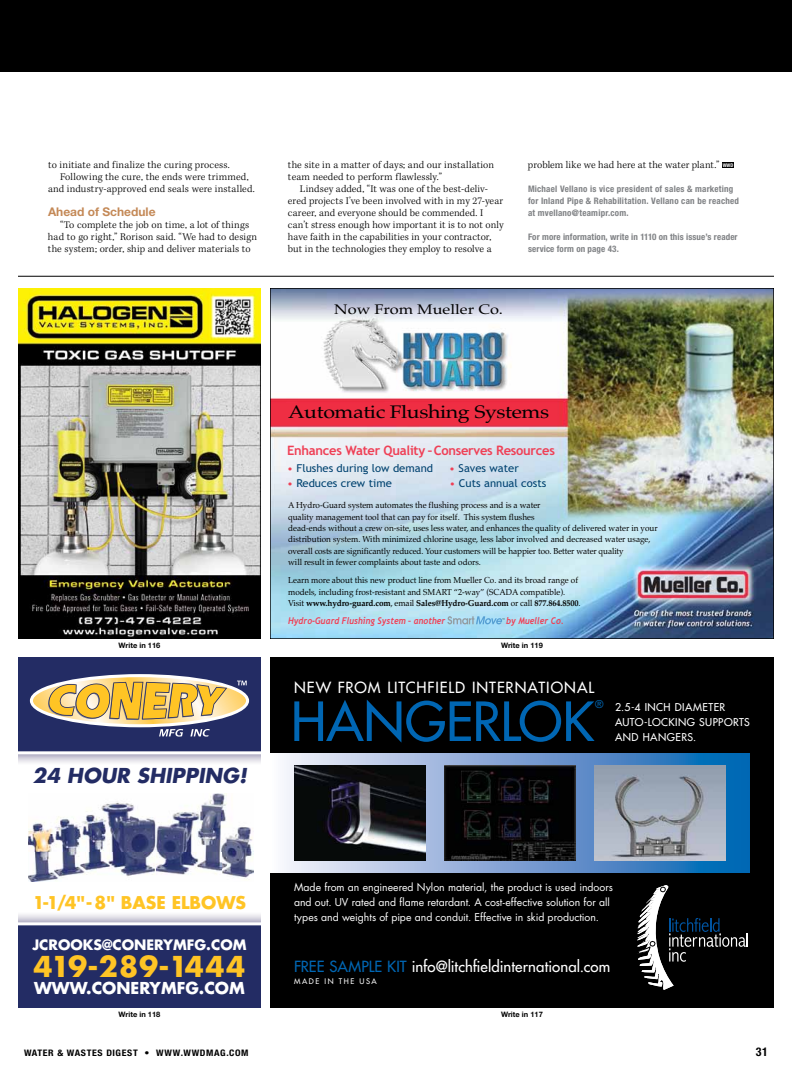
<style>
.page{position:relative;width:792px;height:1080px;background:#fff}
.page>*{position:absolute;margin:0;border:0;box-sizing:border-box;transform-origin:0 0}
.t1{font:500 52.5px "Futura Std";color:#0066b3}
.t2{font:700 28px "Futura";letter-spacing:.03em;color:#ffc425}
.t3{font:italic 700 20px "Futura";color:#232c64}
.t4{font:18.1px "Palatino";letter-spacing:-.02em;color:#000;scale:1.18 1}
.t5{font:700 17.1px "Futura";color:#ffc425}
.t6{font:700 16px "Futura";color:#fff}
.t7{font:500 15px "Futura Std";color:#fff}
.t8{font:500 15px "Futura Std";letter-spacing:.05em;color:#fff}
.t9{font:700 14px "Futura";color:#fff}
.t10{font:13.8px "Palatino";color:#000;scale:1.18 1}
.t11{font:700 13px "Trebuchet MS";letter-spacing:-.02em;color:#ef4056}
.t12{font:700 12px "Helvetica Neue LT Std";color:#c48957}
.t13{font:700 condensed 12px "Helvetica Neue LT Std";color:#000}
.t14{font:10.8px "Trebuchet MS";color:#004270;scale:1.04 1}
.t15{font:300 10.5px/12px "Kepler Std";letter-spacing:.015em;color:#000}
.t16{font:10.5px/15px "Futura Std";color:#fff}
.t17{font:500 10.5px/15px "Futura Std";letter-spacing:.045em;color:#fff}
.t18{font:italic 700 9.4px "Trebuchet";color:#ef4056;scale:.9 1}
.t19{font:700 condensed 9px/12px "Helvetica Neue LT Std";letter-spacing:.02em;color:#808285}
.t20{font:700 condensed 9px "Helvetica Neue LT Std";letter-spacing:.065em;color:#000;scale:1.1 1}
.t21{font:8.7px/11.4px "Palatino";color:#000;scale:.95 1}
.t22{font:700 7.5px "Helvetica Neue LT Std";color:#000}
.t23{font:500 7.5px "Futura Std";letter-spacing:.205em;color:#fff}
.s1{font-family:"Helvetica Neue LT Std";font-weight:700;font-stretch:condensed;font-size:5px;color:#fff}
.s2{color:#ef4056}
.s3{font-weight:700}
.s4{color:#0066b3}
</style>
<div class="page">
<div style="left:0;top:0;width:792px;height:72px;background:#000"></div>
<div style="left:722px;top:162px;width:12px;height:6px;background:#000"></div>
<div style="left:270px;top:657px;width:504px;height:351px;background:#000"></div>
<svg style="left:270px;top:753px;width:480px;height:120px;background:#7ea8d6"></svg>
<img style="left:444px;top:765px;width:132px;height:96px">
<img style="left:294px;top:765px;width:132px;height:96px">
<img style="left:594px;top:765px;width:132px;height:96px">
<svg style="left:637px;top:885px;width:111px;height:105px"></svg>
<hr style="left:18px;top:276px;width:756px;height:1px;background:#000">
<div style="left:18px;top:922px;width:243px;height:86px;background:#232c64"></div>
<svg style="left:18px;top:657px;width:243px;height:99px;background:#797273"></svg>
<img style="left:28px;top:794px;width:226px;height:87px">
<img style="left:272px;top:290px;width:500px;height:347px">
<svg style="left:447px;top:616px;width:58px;height:8px"></svg>
<img style="left:18px;top:288px;width:243px;height:351px">
<p class="t15" style="left:48px;top:159px;width:183px">to initiate and finalize the curing process.</p>
<p class="t15" style="left:60px;top:171px;width:190px">Following the cure, the ends were trimmed,</p>
<p class="t15" style="left:48px;top:183px;width:208px">and industry-approved end seals were installed.</p>
<h3 class="t12" style="left:48px;top:204px;width:109px">Ahead of Schedule</h3>
<p class="t15" style="left:48px;top:219px;width:211px;text-indent:12px">“To complete the job on time, a lot of things had to go right,” Rorison said. “We had to design the system; order, ship and deliver materials to</p>
<p class="t15" style="left:288px;top:159px;width:208px">the site in a matter of days; and our installation team needed to perform flawlessly.”</p>
<p class="t15" style="left:288px;top:183px;width:217px;text-indent:12px">Lindsey added, “It was one of the best-deliv&shy;ered projects I’ve been involved with in my 27-year career, and everyone should be commended. I can’t stress enough how important it is to not only have faith in the capabilities in your contractor, but in the technologies they employ to resolve a</p>
<h3 class="t10" style="left:334px;top:298px;width:145px">Now From Mueller Co.</h3>
<p class="t15" style="left:528px;top:159px;width:207px">problem like we had here at the water plant.” <span class="s1">WWD</span></p>
<p class="t19" style="left:528px;top:183px;width:213px">Michael Vellano is vice president of sales &amp; marketing for Inland Pipe &amp; Rehabilitation. Vellano can be reached at mvellano@teamipr.com.</p>
<p class="t19" style="left:528px;top:231px;width:211px">For more information, write in 1110 on this issue’s reader service form on page 43.</p>
<h3 class="t4" style="left:288px;top:397px;width:223px">Automatic Flushing Systems</h3>
<h3 class="t11" style="left:287px;top:443px;width:269px">Enhances Water Quality –Conserves Resources</h3>
<p class="t14" style="left:287px;top:462px;width:142px"><span class="s2">•</span> Flushes during low demand</p>
<p class="t14" style="left:449px;top:462px;width:68px"><span class="s2">•</span> Saves water</p>
<p class="t14" style="left:287px;top:477px;width:102px"><span class="s2">•</span> Reduces crew time</p>
<p class="t14" style="left:450px;top:477px;width:95px"><span class="s2">•</span> Cuts annual costs</p>
<p class="t21" style="left:288px;top:499px;width:391px">A Hydro-Guard system automates the flushing process and is a water<br>quality management tool that can pay for itself. This system flushes<br>dead-ends without a crew on-site, uses less water, and enhances the quality of delivered water in your distribution system. With minimized chlorine usage, less labor involved and decreased water usage, overall costs are significantly reduced. Your customers will be happier too. Better water quality<br>will result in fewer complaints about taste and odors.</p>
<p class="t21" style="left:288px;top:575px;width:309px">Learn more about this new product line from Mueller Co. and its broad range of models, including frost-resistant and SMART “2-way” (SCADA compatible).<br>Visit <span class="s3">www.hydro-guard.com</span>, email <span class="s3">Sales@Hydro-Guard.com</span> or call <span class="s3">877.864.8500</span>.</p>
<p class="t18" style="left:288px;top:615px;width:176px">Hydro-Guard Flushing System – another</p>
<p class="t18" style="left:506px;top:615px;width:66px">by Mueller Co.</p>
<p class="t22" style="left:119px;top:640px;width:43px">Write in 116</p>
<p class="t22" style="left:501px;top:640px;width:43px">Write in 119</p>
<h3 class="t3" style="left:33px;top:762px;width:216px">24 HOUR SHIPPING!</h3>
<h3 class="t5" style="left:33px;top:891px;width:215px">1-1/4"-8" BASE ELBOWS</h3>
<h3 class="t9" style="left:32px;top:935px;width:216px">JCROOKS@CONERYMFG.COM</h3>
<h2 class="t2" style="left:34px;top:947px;width:213px">419-289-1444</h2>
<h3 class="t6" style="left:34px;top:977px;width:212px">WWW.CONERYMFG.COM</h3>
<p class="t22" style="left:119px;top:1009px;width:43px">Write in 118</p>
<h3 class="t8" style="left:294px;top:678px;width:302px">NEW FROM LITCHFIELD INTERNATIONAL</h3>
<h1 class="t1" style="left:291px;top:689px;width:304px">HANGERLOK</h1>
<p class="t17" style="left:615px;top:700px;width:136px;text-indent:-20px"><sup>®</sup> 2.5-4 INCH DIAMETER<br>AUTO-LOCKING SUPPORTS<br>AND HANGERS.</p>
<p class="t16" style="left:294px;top:879px;width:321px">Made from an engineered Nylon material, the product is used indoors and out. UV rated and flame retardant. A cost-effective solution for all types and weights of pipe and conduit. Effective in skid production.</p>
<h3 class="t7" style="left:294px;top:957px;width:318px"><span class="s4">FREE SAMPLE KIT</span> INFO@LITCHFIELDINTERNATIONAL.COM</h3>
<p class="t23" style="left:294px;top:977px;width:84px">MADE IN THE USA</p>
<p class="t22" style="left:501px;top:1009px;width:43px">Write in 117</p>
<p class="t20" style="left:24px;top:1047px;width:153px">Water &amp; Wastes Digest • Www.wwd</p>
<p class="t20" style="left:206px;top:1047px;width:40px">mag.com</p>
<h3 class="t13" style="left:756px;top:1044px;width:14px">31</h3>
</div>
